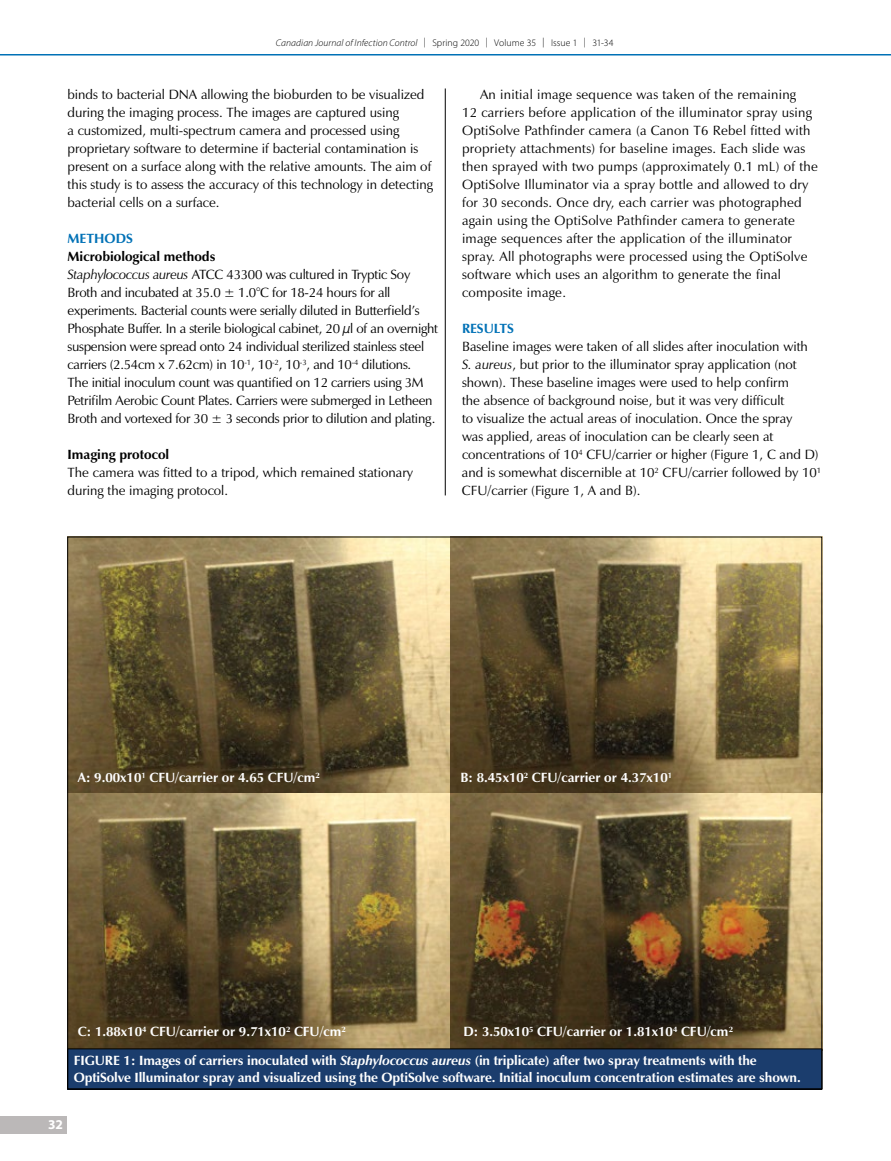
<style>
.page{position:relative;width:891px;height:1161px;background:#fff}
.page>*{position:absolute;margin:0;border:0;box-sizing:border-box;transform-origin:0 0}
.t1{font:13.5px/18px "Zapf Humanist 601 BT";color:#000}
.t2{font:13.5px/18px "Zapf Humanist 601 BT";letter-spacing:.02em;color:#000}
.t3{font:13.5px/18px "Zapf Humanist 601 BT";letter-spacing:-.02em;color:#000}
.t4{font:700 13.5px/16.5px "Zapf Humanist 601 BT";letter-spacing:-.01em;color:#fff}
.t5{font:700 13.5px "Zapf Humanist 601 BT";color:#000}
.t6{font:700 13.5px "Zapf Humanist 601 BT";color:#0071b6}
.t7{font:700 13.5px "Myriad Pro";color:#fff}
.t8{font:italic 300 9.75px "Myriad Pro";letter-spacing:.01em;color:#000}
.s1{font-style:normal}
.s2{font-weight:700}
.s3{font-style:italic}
</style>
<div class="page">
<hr style="left:0;top:54px;width:891px;height:2px;background:#0071b6">
<img style="left:70px;top:539px;width:750px;height:510px">
<div style="left:68px;top:1049px;width:754px;height:40px;background:#1b3d6d"></div>
<hr style="left:68px;top:1049px;width:754px;height:1px;background:#000">
<hr style="left:67px;top:1049px;width:1px;height:40px;background:#000">
<hr style="left:822px;top:1049px;width:1px;height:40px;background:#000">
<hr style="left:68px;top:1089px;width:754px;height:1px;background:#000">
<hr style="left:445px;top:88px;width:1px;height:407px;background:#000">
<div style="left:0;top:1116px;width:68px;height:18px;background:#bbb8b8"></div>
<p class="t8" style="left:276px;top:37px;width:339px">Canadian Journal of Infection Control <span class="s1">| Spring 2020 | Volume 35 | Issue 1 | 31-34</span></p>
<p class="t1" style="left:68px;top:85px;width:367px">binds to bacterial DNA allowing the bioburden to be visualized during the imaging process. The images are captured using<br>a customized, multi-spectrum camera and processed using proprietary software to determine if bacterial contamination is present on a surface along with the relative amounts. The aim of this study is to assess the accuracy of this technology in detecting bacterial cells on a surface.</p>
<p class="t6" style="left:68px;top:230px;width:67px">METHODS</p>
<p class="t3" style="left:68px;top:247px;width:372px"><span class="s2">Microbiological methods<br></span><span class="s3">Staphylococcus aureus</span> ATCC 43300 was cultured in Tryptic Soy Broth and incubated at 35.0 ± 1.0°C for 18-24 hours for all experiments. Bacterial counts were serially diluted in Butterfield’s Phosphate Buffer. In a sterile biological cabinet, 20 µl of an overnight suspension were spread onto 24 individual sterilized stainless steel carriers (2.54cm x 7.62cm) in 10<sup>-1</sup>, 10<sup>-2</sup>, 10<sup>-3</sup>, and 10<sup>-4</sup> dilutions.<br>The initial inoculum count was quantified on 12 carriers using 3M Petrifilm Aerobic Count Plates. Carriers were submerged in Letheen Broth and vortexed for 30 ± 3 seconds prior to dilution and plating.</p>
<p class="t5" style="left:68px;top:446px;width:103px">Imaging protocol</p>
<p class="t1" style="left:68px;top:463px;width:347px">The camera was fitted to a tripod, which remained stationary during the imaging protocol.</p>
<p class="t2" style="left:462px;top:85px;width:357px;text-indent:18px">An initial image sequence was taken of the remaining<br>12 carriers before application of the illuminator spray using OptiSolve Pathfinder camera (a Canon T6 Rebel fitted with propriety attachments) for baseline images. Each slide was then sprayed with two pumps (approximately 0.1 mL) of the OptiSolve Illuminator via a spray bottle and allowed to dry for 30 seconds. Once dry, each carrier was photographed again using the OptiSolve Pathfinder camera to generate image sequences after the application of the illuminator spray. All photographs were processed using the OptiSolve software which uses an algorithm to generate the final composite image.</p>
<p class="t6" style="left:462px;top:320px;width:53px">RESULTS</p>
<p class="t1" style="left:462px;top:337px;width:361px">Baseline images were taken of all slides after inoculation with<br><span class="s3">S. aureus</span>, but prior to the illuminator spray application (not shown). These baseline images were used to help confirm<br>the absence of background noise, but it was very difficult<br>to visualize the actual areas of inoculation. Once the spray<br>was applied, areas of inoculation can be clearly seen at concentrations of 10<sup>4</sup> CFU/carrier or higher (Figure 1, C and D) and is somewhat discernible at 10<sup>2</sup> CFU/carrier followed by 10<sup>1<br></sup>CFU/carrier (Figure 1, A and B).</p>
<p class="t4" style="left:78px;top:769px;width:243px">A: 9.00x10<sup>1</sup> CFU/carrier or 4.65 CFU/cm<sup>2</sup></p>
<p class="t4" style="left:460px;top:769px;width:213px">B: 8.45x10<sup>2</sup> CFU/carrier or 4.37x10<sup>1</sup></p>
<p class="t4" style="left:78px;top:1023px;width:270px">C: 1.88x10<sup>4</sup> CFU/carrier or 9.71x10<sup>2</sup> CFU/cm<sup>2</sup></p>
<p class="t4" style="left:464px;top:1023px;width:271px">D: 3.50x10<sup>5</sup> CFU/carrier or 1.81x10<sup>4</sup> CFU/cm<sup>2</sup></p>
<p class="t4" style="left:74px;top:1052px;width:729px">FIGURE 1: Images of carriers inoculated with <span class="s3">Staphylococcus aureus</span> (in triplicate) after two spray treatments with the<br>OptiSolve Illuminator spray and visualized using the OptiSolve software. Initial inoculum concentration estimates are shown.</p>
<p class="t7" style="left:48px;top:1116px;width:16px">32</p>
</div>
